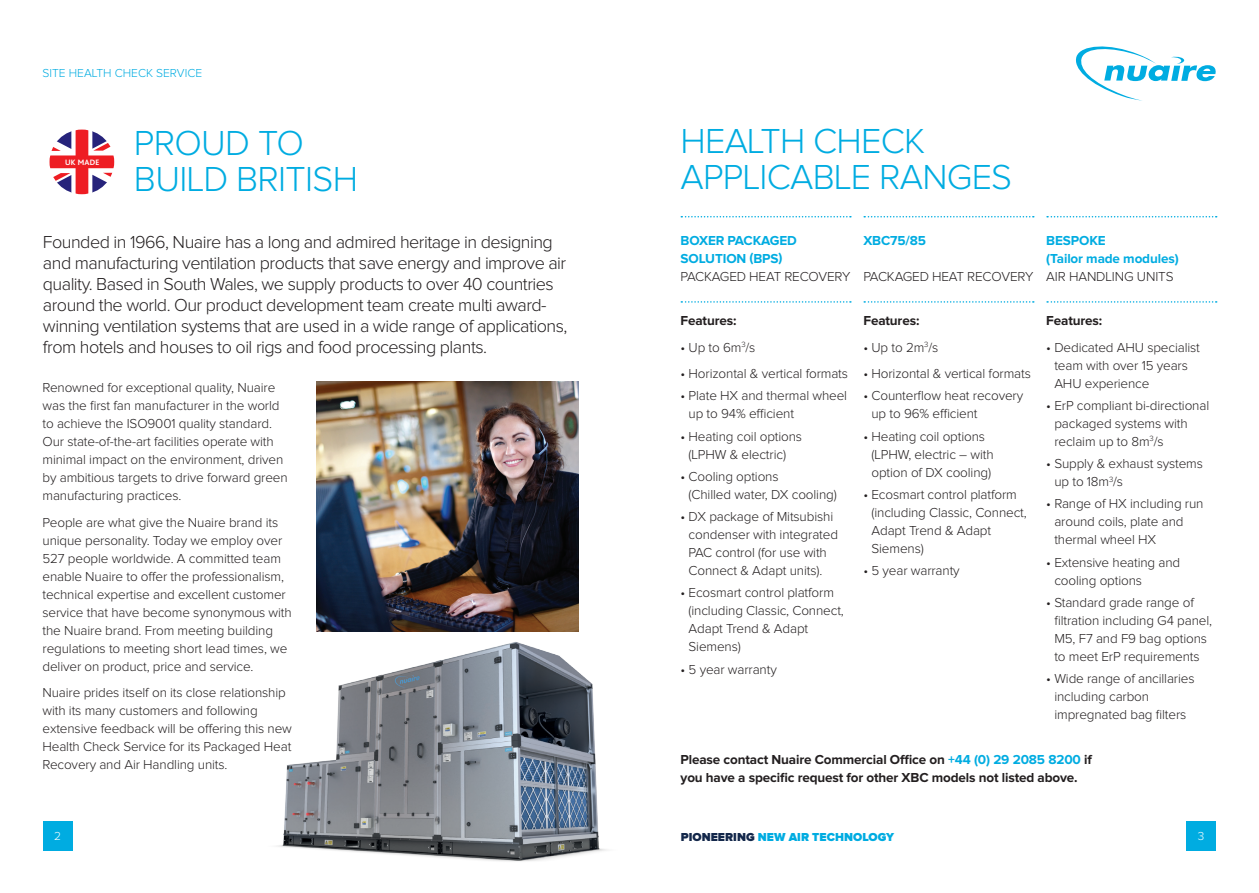
<style>
.page{position:relative;width:1259px;height:893px;background:#fff}
.page>*{position:absolute;margin:0;border:0;box-sizing:border-box;transform-origin:0 0}
.t1{font:300 36px/36px "Proxima Nova";letter-spacing:-.02em;color:#00ace1}
.t2{font:300 18px/21px "Proxima Nova";letter-spacing:-.03em;color:#231f20}
.t3{font:300 13.5px/18px "Proxima Nova";letter-spacing:-.01em;color:#231f20}
.t4{font:700 13.5px/18px "Proxima Nova";letter-spacing:-.01em;color:#231f20}
.t5{font:700 13.5px/18px "Proxima Nova";letter-spacing:-.01em;color:#00ace1}
.t6{font:900 12px "Proxima Nova";letter-spacing:.005em;color:#00ace1}
.t7{font:300 12px "Proxima Nova";color:#00ace1}
.t8{font:300 12px "Proxima Nova";color:#fff}
.t9{font:700 8.1px "Bliss";letter-spacing:.025em;color:#fff}
.s1{font-weight:300;color:#231f20}
.s2{color:#00ace1}
.s3{color:#14284b}
</style>
<div class="page">
<img style="left:317px;top:381px;width:261px;height:233px">
<svg style="left:50px;top:130px;width:64px;height:64px"></svg>
<svg style="left:681px;top:301px;width:170px;height:2px"></svg>
<svg style="left:681px;top:216px;width:170px;height:1px"></svg>
<svg style="left:864px;top:301px;width:169px;height:2px"></svg>
<svg style="left:864px;top:216px;width:169px;height:1px"></svg>
<svg style="left:1047px;top:301px;width:169px;height:2px"></svg>
<svg style="left:1047px;top:216px;width:169px;height:1px"></svg>
<div style="left:43px;top:821px;width:30px;height:29px;background:#00ace1"></div>
<div style="left:1186px;top:821px;width:30px;height:29px;background:#00ace1"></div>
<svg style="left:1076px;top:46px;width:140px;height:55px"></svg>
<img style="left:278px;top:614px;width:329px;height:248px">
<p class="t7" style="left:43px;top:68px;width:161px">SITE HEALTH CHECK SERVICE</p>
<p class="t9" style="left:65px;top:158px;width:36px">UK MADE</p>
<p class="t1" style="left:134px;top:127px;width:225px">PROUD TO<br>BUILD BRITISH</p>
<p class="t2" style="left:43px;top:232px;width:526px">Founded in 1966, Nuaire has a long and admired heritage in designing and manufacturing ventilation products that save energy and improve air quality. Based in South Wales, we supply products to over 40 countries around the world. Our product development team create multi award&shy;winning ventilation systems that are used in a wide range of applications, from hotels and houses to oil rigs and food processing plants.</p>
<p class="t3" style="left:43px;top:379px;width:247px">Renowned for exceptional quality, Nuaire was the first fan manufacturer in the world to achieve the ISO9001 quality standard.<br>Our state-of-the-art facilities operate with minimal impact on the environment, driven by ambitious targets to drive forward green manufacturing practices.</p>
<p class="t3" style="left:43px;top:514px;width:251px">People are what give the Nuaire brand its unique personality. Today we employ over 527 people worldwide. A committed team enable Nuaire to offer the professionalism, technical expertise and excellent customer service that have become synonymous with the Nuaire brand. From meeting building regulations to meeting short lead times, we deliver on product, price and service.</p>
<p class="t3" style="left:43px;top:684px;width:251px">Nuaire prides itself on its close relationship with its many customers and following extensive feedback will be offering this new Health Check Service for its Packaged Heat Recovery and Air Handling units.</p>
<p class="t1" style="left:680px;top:124px;width:333px">HEALTH CHECK<br>APPLICABLE RANGES</p>
<p class="t5" style="left:680px;top:231px;width:172px">BOXER PACKAGED<br>SOLUTION (BPS)<br><span class="s1">PACKAGED HEAT RECOVERY</span></p>
<p class="t4" style="left:680px;top:312px;width:57px">Features:</p>
<p class="t3" style="left:680px;top:339px;width:76px">• Up to 6m<sup>3</sup>/s</p>
<p class="t3" style="left:680px;top:365px;width:169px">• Horizontal &amp; vertical formats</p>
<p class="t3" style="left:688px;top:387px;width:160px;text-indent:-8px">• Plate HX and thermal wheel up to 94% efficient</p>
<p class="t3" style="left:680px;top:428px;width:123px;text-align:center">• Heating coil options (LPHW &amp; electric)</p>
<p class="t3" style="left:688px;top:468px;width:150px;text-indent:-8px">• Cooling options<br>(Chilled water, DX cooling)</p>
<p class="t3" style="left:680px;top:508px;width:159px;text-align:center">• DX package of Mitsubishi condenser with integrated<br>PAC control (for use with<br>Connect &amp; Adapt units).</p>
<p class="t3" style="left:688px;top:584px;width:157px;text-indent:-8px">• Ecosmart control platform (including Classic, Connect,<br>Adapt Trend &amp; Adapt<br>Siemens)</p>
<p class="t3" style="left:680px;top:661px;width:98px">• 5 year warranty</p>
<p class="t5" style="left:863px;top:231px;width:64px">XBC75/85</p>
<p class="t3" style="left:863px;top:268px;width:172px">PACKAGED HEAT RECOVERY</p>
<p class="t4" style="left:863px;top:312px;width:57px">Features:</p>
<p class="t3" style="left:863px;top:339px;width:76px">• Up to 2m<sup>3</sup>/s</p>
<p class="t3" style="left:863px;top:365px;width:169px">• Horizontal &amp; vertical formats</p>
<p class="t3" style="left:871px;top:387px;width:153px;text-indent:-8px">• Counterflow heat recovery up to 96% efficient</p>
<p class="t3" style="left:871px;top:428px;width:124px;text-indent:-8px">• Heating coil options (LPHW, electric – with option of DX cooling)</p>
<p class="t3" style="left:871px;top:486px;width:157px;text-indent:-8px">• Ecosmart control platform (including Classic, Connect,<br>Adapt Trend &amp; Adapt<br>Siemens)</p>
<p class="t3" style="left:863px;top:562px;width:98px">• 5 year warranty</p>
<p class="t5" style="left:1046px;top:231px;width:134px">BESPOKE<br>(Tailor made modules)<br><span class="s1">AIR HANDLING UNITS</span></p>
<p class="t4" style="left:1046px;top:312px;width:57px">Features:</p>
<p class="t3" style="left:1054px;top:339px;width:147px;text-indent:-8px">• Dedicated AHU specialist team with over 15 years<br>AHU experience</p>
<p class="t3" style="left:1054px;top:397px;width:156px;text-indent:-8px">• ErP compliant bi-directional packaged systems with reclaim up to 8m<sup>3</sup>/s</p>
<p class="t3" style="left:1054px;top:455px;width:150px;text-indent:-8px">• Supply &amp; exhaust systems up to 18m<sup>3</sup>/s</p>
<p class="t3" style="left:1054px;top:495px;width:151px;text-indent:-8px">• Range of HX including run around coils, plate and thermal wheel HX</p>
<p class="t3" style="left:1054px;top:554px;width:127px;text-indent:-8px">• Extensive heating and cooling options</p>
<p class="t3" style="left:1054px;top:594px;width:159px;text-indent:-8px">• Standard grade range of filtration including G4 panel,<br>M5, F7 and F9 bag options to meet ErP requirements</p>
<p class="t3" style="left:1054px;top:670px;width:142px;text-indent:-8px">• Wide range of ancillaries including carbon impregnated bag filters</p>
<p class="t4" style="left:680px;top:750px;width:413px">Please contact Nuaire Commercial Office on <span class="s2">+44 (0) 29 2085 8200</span> if you have a specific request for other XBC models not listed above.</p>
<p class="t8" style="left:54px;top:831px;width:8px">2</p>
<p class="t6" style="left:680px;top:830px;width:215px"><span class="s3">PIONEERING</span> NEW AIR TECHNOLOGY</p>
<p class="t8" style="left:1198px;top:831px;width:8px">3</p>
</div>
